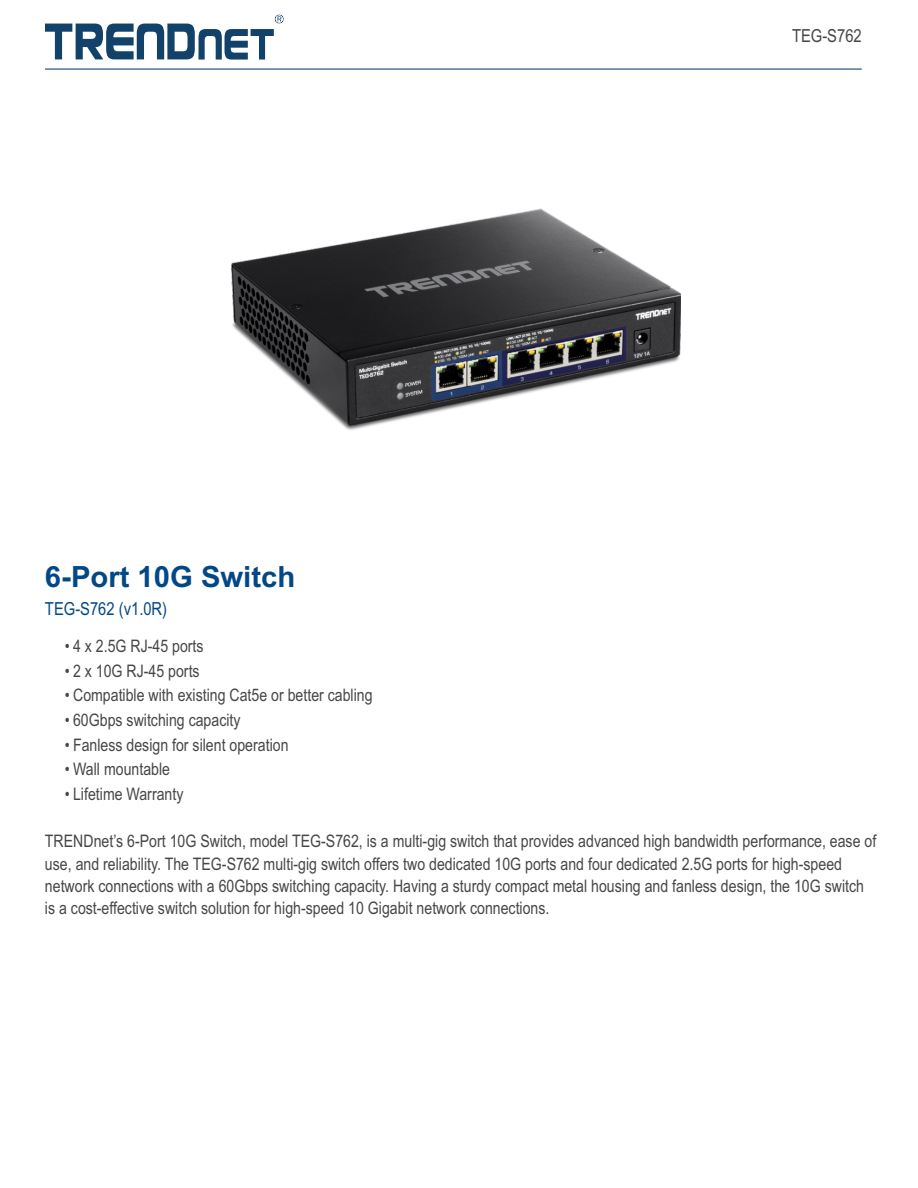
<style>
.page{position:relative;width:918px;height:1188px;background:#fff}
.page>*{position:absolute;margin:0;border:0;box-sizing:border-box;transform-origin:0 0}
.t1{font:700 29.25px "Arial";color:#034886}
.t2{font:18px "Arial Narrow";color:#034886}
.t3{font:18px "Arial Narrow";color:#464646}
.t4{font:17.25px/22.4px "Arial Narrow";color:#464646}
</style>
<div class="page">
<svg style="left:45px;top:15px;width:239px;height:45px"></svg>
<img style="left:231px;top:208px;width:450px;height:222px">
<hr style="left:45px;top:68px;width:817px;height:2px;background:#32537e">
<p class="t3" style="left:792px;top:28px;width:71px">TEG-S762</p>
<h1 class="t1" style="left:45px;top:566px;width:252px">6-Port 10G Switch</h1>
<p class="t2" style="left:45px;top:602px;width:124px">TEG-S762 (v1.0R)</p>
<p class="t4" style="left:65px;top:636px;width:140px">• 4 x 2.5G RJ-45 ports</p>
<p class="t4" style="left:65px;top:661px;width:136px">• 2 x 10G RJ-45 ports</p>
<p class="t4" style="left:65px;top:686px;width:309px">• Compatible with existing Cat5e or better cabling</p>
<p class="t4" style="left:65px;top:710px;width:177px">• 60Gbps switching capacity</p>
<p class="t4" style="left:65px;top:735px;width:225px">• Fanless design for silent operation</p>
<p class="t4" style="left:65px;top:760px;width:107px">• Wall mountable</p>
<p class="t4" style="left:65px;top:784px;width:120px">• Lifetime Warranty</p>
<p class="t4" style="left:45px;top:832px;width:833px">TRENDnet’s 6-Port 10G Switch, model TEG-S762, is a multi-gig switch that provides advanced high bandwidth performance, ease of use, and reliability. The TEG-S762 multi-gig switch offers two dedicated 10G ports and four dedicated 2.5G ports for high-speed network connections with a 60Gbps switching capacity. Having a sturdy compact metal housing and fanless design, the 10G switch is a cost-effective switch solution for high-speed 10 Gigabit network connections.</p>
</div>
